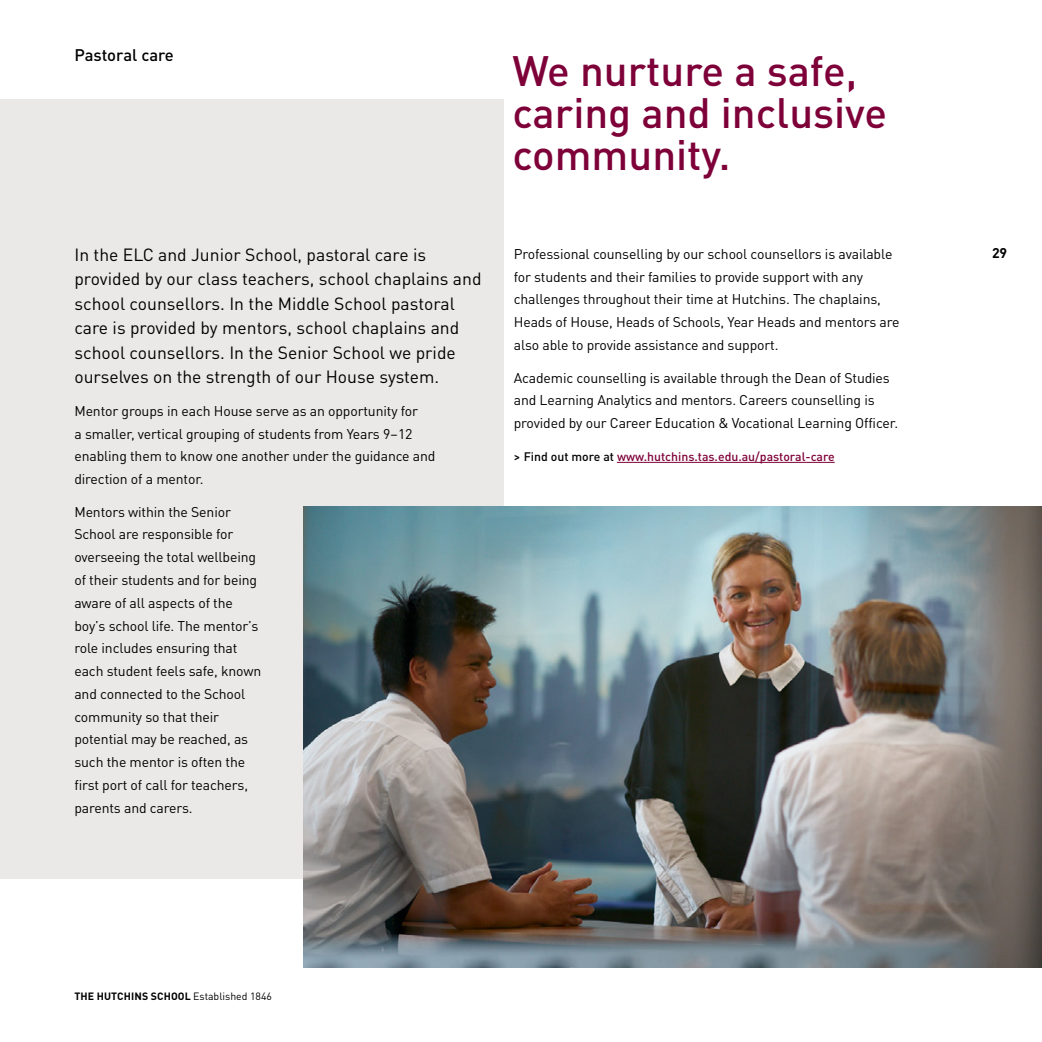
<style>
.page{position:relative;width:1042px;height:1042px;background:#fff}
.page>*{position:absolute;margin:0;border:0;box-sizing:border-box;transform-origin:0 0}
.t1{font:500 42px/42px "DIN Pro";color:#7e0039}
.t2{font:17.5px/24.5px "DIN Pro";color:#000}
.t3{font:500 16.62px "DIN Pro";letter-spacing:-.005em;color:#000}
.t4{font:14px/22.8px "DIN Pro";letter-spacing:-.01em;color:#000}
.t5{font:700 14px "DIN Pro";color:#000}
.t6{font:500 12.25px "DIN Pro";color:#7e0039}
.t7{font:700 10.5px "DIN Pro";letter-spacing:.01em;color:#000}
.s1{color:#000}
.s2{font-weight:400}
</style>
<div class="page">
<div style="left:0;top:99px;width:504px;height:779px;background:#ebe9e7"></div>
<hr style="left:617px;top:462px;width:218px;height:1px;background:#7e0039">
<img style="left:304px;top:506px;width:738px;height:461px">
<p class="t3" style="left:74px;top:43px;width:101px">Pastoral care</p>
<p class="t2" style="left:74px;top:241px;width:409px">In the ELC and Junior School, pastoral care is provided by our class teachers, school chaplains and school counsellors. In the Middle School pastoral care is provided by mentors, school chaplains and school counsellors. In the Senior School we pride ourselves on the strength of our House system.</p>
<p class="t4" style="left:74px;top:398px;width:362px">Mentor groups in each House serve as an opportunity for<br>a smaller, vertical grouping of students from Years 9–12 enabling them to know one another under the guidance and direction of a mentor.</p>
<p class="t4" style="left:74px;top:499px;width:188px">Mentors within the Senior<br>School are responsible for overseeing the total wellbeing of their students and for being aware of all aspects of the boy’s school life. The mentor’s role includes ensuring that each student feels safe, known and connected to the School community so that their potential may be reached, as such the mentor is often the first port of call for teachers, parents and carers.</p>
<h1 class="t1" style="left:512px;top:47px;width:376px">We nurture a safe, caring and inclusive community.</h1>
<p class="t4" style="left:514px;top:241px;width:387px">Professional counselling by our school counsellors is available for students and their families to provide support with any challenges throughout their time at Hutchins. The chaplains, Heads of House, Heads of Schools, Year Heads and mentors are also able to provide assistance and support.</p>
<p class="t4" style="left:514px;top:365px;width:386px">Academic counselling is available through the Dean of Studies and Learning Analytics and mentors. Careers counselling is provided by our Career Education &amp; Vocational Learning Officer.</p>
<p class="t6" style="left:514px;top:447px;width:322px"><span class="s1">&gt; Find out more at</span> www.hutchins.tas.edu.au/pastoral-care</p>
<p class="t7" style="left:74px;top:988px;width:199px">THE HUTCHINS SCHOOL <span class="s2">Established 1846</span></p>
<p class="t5" style="left:992px;top:242px;width:17px">29</p>
</div>
